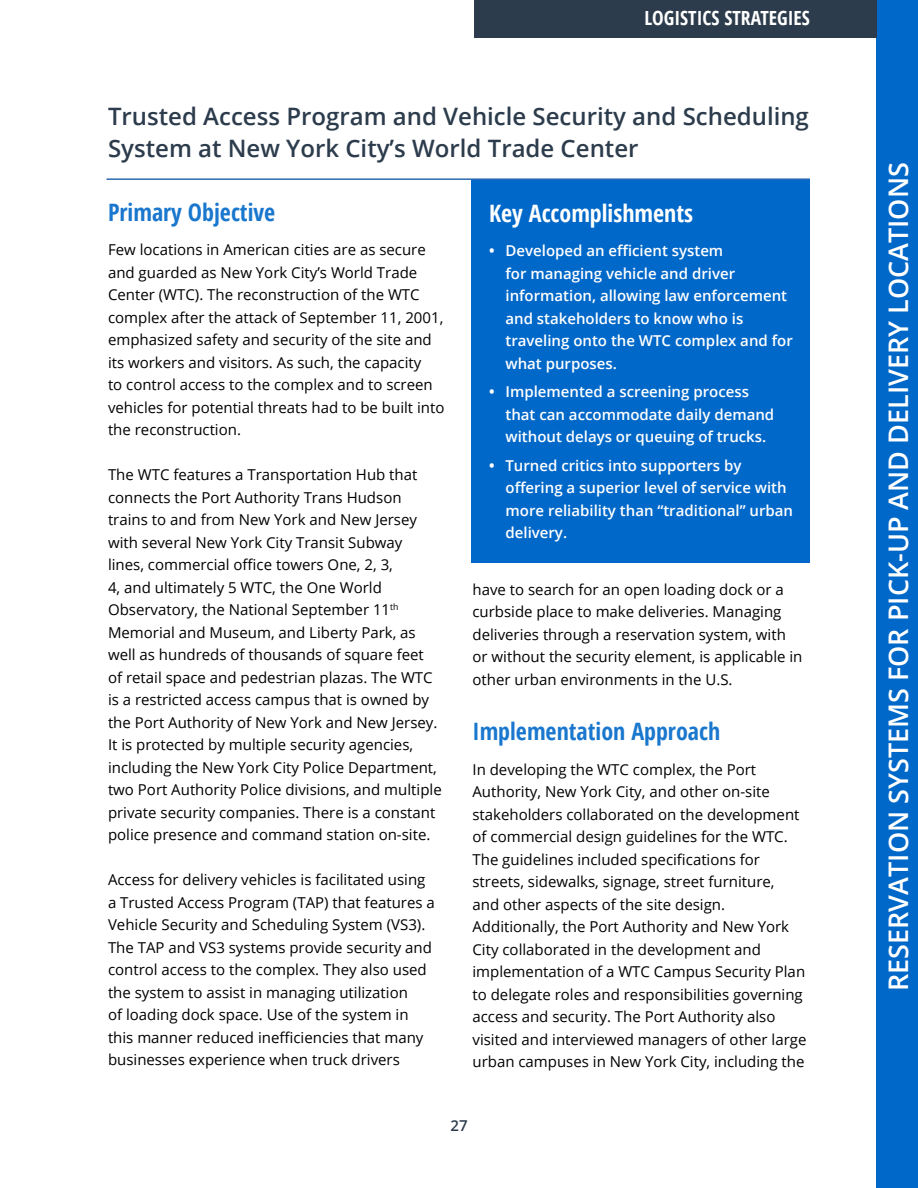
<style>
.page{position:relative;width:918px;height:1188px;background:#fff}
.page>*{position:absolute;margin:0;border:0;box-sizing:border-box;transform-origin:0 0}
.t1{font:600 27px "Open Sans";color:#fff}
.t2{font:600 24px "Open Sans";color:#2c3c4c}
.t3{font:700 condensed 24px "Open Sans";color:#1a77ce}
.t4{font:700 condensed 24px "Open Sans";color:#fff}
.t5{font:700 condensed 19.5px "Open Sans";color:#fff}
.t6{font:15px/22.5px "Open Sans";color:#000}
.t7{font:600 15px/22.5px "Open Sans";color:#fff}
.t8{font:600 15px "Open Sans";color:#2e3d4d}
.s1{font-weight:700;font-stretch:condensed}
</style>
<div class="page">
<div style="left:472px;top:180px;width:338px;height:383px;background:#0068c9"></div>
<div style="left:877px;top:0;width:41px;height:1188px;background:#0068c9"></div>
<hr style="left:106px;top:178px;width:704px;height:2px;background:#2b69b3">
<div style="left:475px;top:0;width:402px;height:37px;background:#2c3c4c"></div>
<p class="t5" style="left:644px;top:5px;width:167px">LOGISTICS STRATEGIES</p>
<p class="t2" style="left:108px;top:100px;width:702px">Trusted Access Program and Vehicle Security and Scheduling</p>
<p class="t2" style="left:108px;top:132px;width:532px">System at New York City’s World Trade Center</p>
<p class="t3" style="left:108px;top:195px;width:169px">Primary Objective</p>
<p class="t6" style="left:108px;top:238px;width:319px">Few locations in American cities are as secure and guarded as New York City’s World Trade<br>Center (WTC). The reconstruction of the WTC</p>
<p class="t6" style="left:108px;top:305px;width:337px">complex after the attack of September 11, 2001,</p>
<p class="t6" style="left:108px;top:328px;width:338px">emphasized safety and security of the site and its workers and visitors. As such, the capacity<br>to control access to the complex and to screen vehicles for potential threats had to be built into the reconstruction.</p>
<p class="t6" style="left:108px;top:463px;width:311px">The WTC features a Transportation Hub that connects the Port Authority Trans Hudson trains to and from New York and New Jersey with several New York City Transit Subway</p>
<p class="t6" style="left:108px;top:553px;width:309px">lines, commercial office towers One, 2, 3,<br>4, and ultimately 5 WTC, the One World Observatory, the National September 11<sup>th </sup>Memorial and Museum, and Liberty Park, as</p>
<p class="t6" style="left:108px;top:643px;width:331px">well as hundreds of thousands of square feet of retail space and pedestrian plazas. The WTC is a restricted access campus that is owned by the Port Authority of New York and New Jersey.</p>
<p class="t6" style="left:108px;top:733px;width:307px">It is protected by multiple security agencies,</p>
<p class="t6" style="left:108px;top:755px;width:335px">including the New York City Police Department, two Port Authority Police divisions, and multiple private security companies. There is a constant police presence and command station on-site.</p>
<p class="t6" style="left:108px;top:868px;width:328px">Access for delivery vehicles is facilitated using a Trusted Access Program (TAP) that features a</p>
<p class="t6" style="left:108px;top:913px;width:325px">Vehicle Security and Scheduling System (VS3).<br>The TAP and VS3 systems provide security and</p>
<p class="t6" style="left:108px;top:958px;width:320px">control access to the complex. They also used the system to assist in managing utilization<br>of loading dock space. Use of the system in</p>
<p class="t6" style="left:108px;top:1025px;width:317px">this manner reduced inefficiencies that many</p>
<p class="t6" style="left:108px;top:1048px;width:293px">businesses experience when truck drivers</p>
<p class="t4" style="left:489px;top:196px;width:206px">Key Accomplishments</p>
<p class="t7" style="left:489px;top:239px;width:236px"><span class="s1">•</span> Developed an efficient system</p>
<p class="t7" style="left:506px;top:262px;width:231px">for managing vehicle and driver</p>
<p class="t7" style="left:506px;top:284px;width:283px">information, allowing law enforcement</p>
<p class="t7" style="left:506px;top:307px;width:239px">and stakeholders to know who is</p>
<p class="t7" style="left:506px;top:329px;width:289px">traveling onto the WTC complex and for</p>
<p class="t7" style="left:506px;top:352px;width:113px">what purposes.</p>
<p class="t7" style="left:506px;top:380px;width:270px;text-indent:-16px"><span class="s1">•</span> Implemented a screening process that can accommodate daily demand</p>
<p class="t7" style="left:506px;top:425px;width:262px">without delays or queuing of trucks.</p>
<p class="t7" style="left:506px;top:454px;width:289px;text-indent:-16px"><span class="s1">•</span> Turned critics into supporters by offering a superior level of service with more reliability than “traditional” urban</p>
<p class="t7" style="left:506px;top:521px;width:63px">delivery.</p>
<p class="t6" style="left:473px;top:578px;width:313px">have to search for an open loading dock or a</p>
<p class="t6" style="left:473px;top:600px;width:311px">curbside place to make deliveries. Managing</p>
<p class="t6" style="left:473px;top:623px;width:331px">deliveries through a reservation system, with or without the security element, is applicable in other urban environments in the U.S.</p>
<p class="t3" style="left:472px;top:715px;width:249px">Implementation Approach</p>
<p class="t6" style="left:472px;top:758px;width:285px">In developing the WTC complex, the Port</p>
<p class="t6" style="left:472px;top:780px;width:329px">Authority, New York City, and other on-site stakeholders collaborated on the development of commercial design guidelines for the WTC.</p>
<p class="t6" style="left:472px;top:848px;width:289px">The guidelines included specifications for</p>
<p class="t6" style="left:472px;top:870px;width:336px">streets, sidewalks, signage, street furniture,<br>and other aspects of the site design.<br>Additionally, the Port Authority and New York City collaborated in the development and implementation of a WTC Campus Security Plan to delegate roles and responsibilities governing access and security. The Port Authority also visited and interviewed managers of other large urban campuses in New York City, including the</p>
<p class="t8" style="left:450px;top:1115px;width:19px">27</p>
<h1 class="t1" style="left:880px;top:991px;width:830px;rotate:-90deg">RESERVATION SYSTEMS FOR PICK-UP AND DELIVERY LOCATIONS</h1>
</div>
